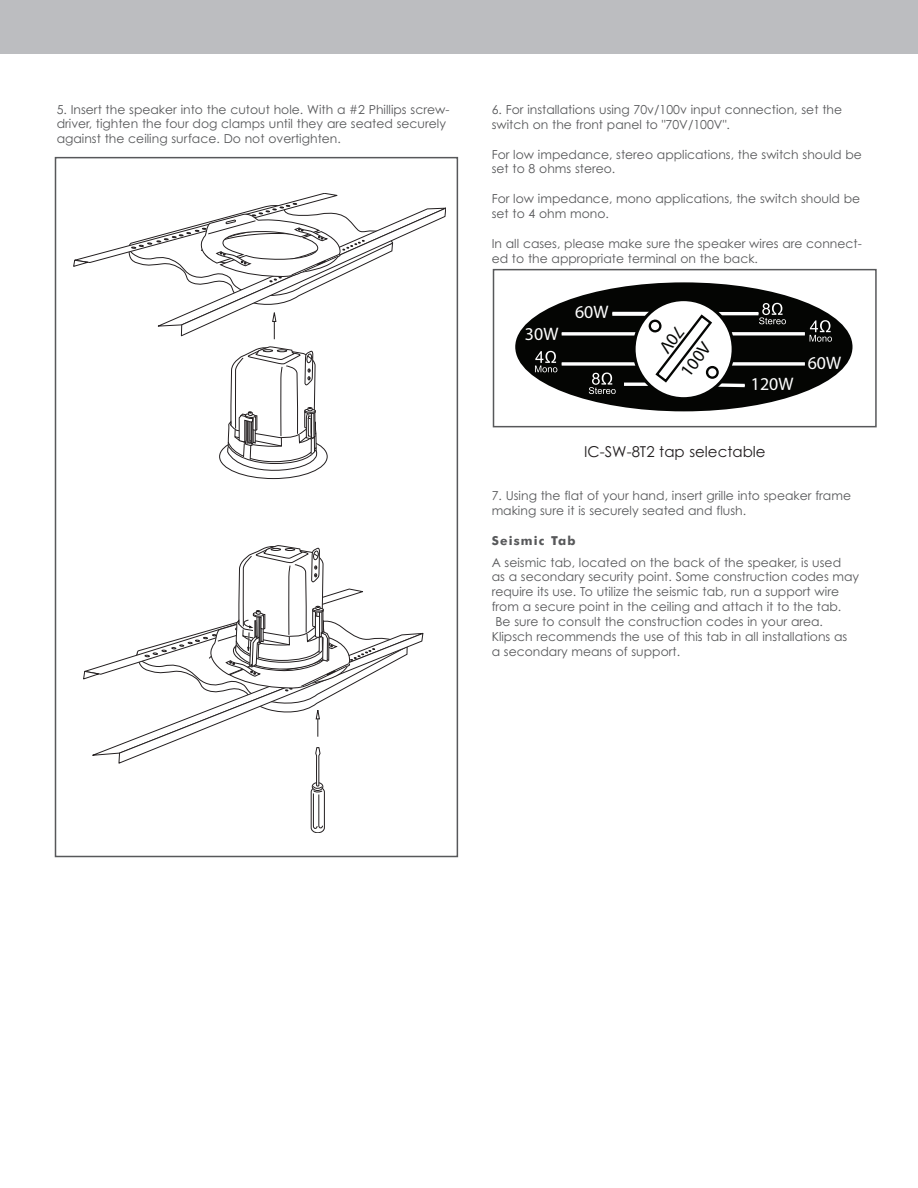
<style>
.page{position:relative;width:918px;height:1188px;background:#fff}
.page>*{position:absolute;margin:0;border:0;box-sizing:border-box;transform-origin:0 0}
.t1{font:18px "Myriad";color:#fff}
.t2{font:18px "Myriad";color:#040503}
.t3{font:15px "Century Gothic";color:#231f20}
.t4{font:12.45px/14.9px "Century Gothic";color:#57585a}
.t5{font:700 12.45px "Futura BT";letter-spacing:.095em;color:#57585a}
</style>
<div class="page">
<div style="left:0;top:0;width:918px;height:54px;background:#bcbdc0"></div>
<div style="left:515px;top:282px;width:338px;height:129px;background:#040503;border-radius:50%"></div>
<svg style="left:748px;top:332px;width:57px;height:4px"></svg>
<svg style="left:562px;top:332px;width:74px;height:4px"></svg>
<svg style="left:612px;top:312px;width:37px;height:4px"></svg>
<svg style="left:562px;top:362px;width:74px;height:4px"></svg>
<hr style="left:624px;top:383px;width:27px;height:3px;background:#fff">
<svg style="left:748px;top:362px;width:57px;height:4px"></svg>
<hr style="left:715px;top:312px;width:43px;height:3px;background:#fff">
<svg style="left:634px;top:300px;width:99px;height:99px;background:#e2e2e2"></svg>
<div style="left:633px;top:298px;width:102px;height:102px;border:3px solid #040503;border-radius:50%"></div>
<div style="left:648px;top:319px;width:14px;height:14px;border:2px solid #040503;border-radius:50%"></div>
<svg style="left:535px;top:351px;width:22px;height:21px"></svg>
<svg style="left:589px;top:373px;width:27px;height:21px"></svg>
<svg style="left:759px;top:303px;width:27px;height:21px"></svg>
<svg style="left:810px;top:320px;width:22px;height:22px"></svg>
<div style="left:493px;top:269px;width:384px;height:158px;border:2px solid #57585a"></div>
<svg style="left:220px;top:435px;width:107px;height:44px"></svg>
<svg style="left:83px;top:545px;width:341px;height:288px"></svg>
<svg style="left:227px;top:346px;width:90px;height:132px"></svg>
<svg style="left:73px;top:193px;width:372px;height:146px"></svg>
<div style="left:55px;top:157px;width:403px;height:700px;border:2px solid #57585a"></div>
<svg style="left:654px;top:313px;width:94px;height:76px"></svg>
<p class="t4" style="left:57px;top:102px;width:394px">5. Insert the speaker into the cutout hole. With a #2 Phillips screw&shy;driver, tighten the four dog clamps until they are seated securely against the ceiling surface. Do not overtighten.</p>
<p class="t4" style="left:492px;top:102px;width:352px">6. For installations using 70v/100v input connection, set the switch on the front panel to "70V/100V".</p>
<p class="t4" style="left:492px;top:147px;width:372px">For low impedance, stereo applications, the switch should be set to 8 ohms stereo.</p>
<p class="t4" style="left:492px;top:191px;width:370px">For low impedance, mono applications, the switch should be set to 4 ohm mono.</p>
<p class="t4" style="left:492px;top:236px;width:372px">In all cases, please make sure the speaker wires are connect&shy;ed to the appropriate terminal on the back.</p>
<h1 class="t2" style="left:679px;top:370px;width:38px;rotate:-53deg">100V</h1>
<h1 class="t1" style="left:751px;top:378px;width:38px;rotate:-1deg">120W</h1>
<p class="t3" style="left:584px;top:443px;width:183px">IC-SW-8T2 tap selectable</p>
<p class="t4" style="left:492px;top:488px;width:361px">7. Using the flat of your hand, insert grille into speaker frame making sure it is securely seated and flush.</p>
<p class="t5" style="left:492px;top:535px;width:85px">Seismic Tab</p>
<p class="t4" style="left:492px;top:555px;width:351px">A seismic tab, located on the back of the speaker, is used</p>
<p class="t4" style="left:492px;top:570px;width:369px">as a secondary security point. Some construction codes may</p>
<p class="t4" style="left:492px;top:585px;width:349px">require its use. To utilize the seismic tab, run a support wire</p>
<p class="t4" style="left:492px;top:599px;width:351px">from a secure point in the ceiling and attach it to the tab.</p>
<p class="t4" style="left:495px;top:614px;width:329px">Be sure to consult the construction codes in your area.</p>
<p class="t4" style="left:492px;top:629px;width:357px">Klipsch recommends the use of this tab in all installations as</p>
<p class="t4" style="left:492px;top:644px;width:190px">a secondary means of support.</p>
</div>
